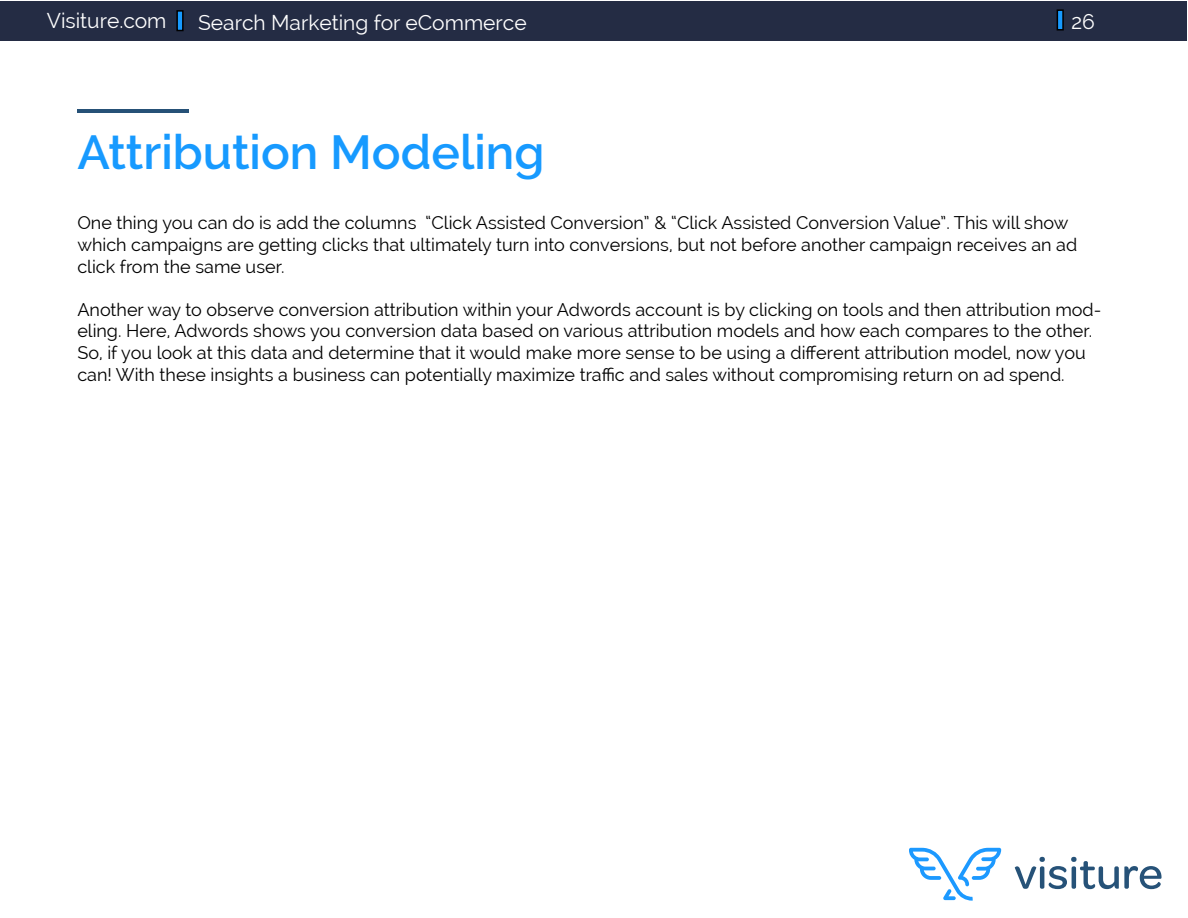
<style>
.page{position:relative;width:1188px;height:918px;background:#fff}
.page>*{position:absolute;margin:0;border:0;box-sizing:border-box;transform-origin:0 0}
.t1{font:600 48px "Raleway";color:#179aff}
.t2{font:21px "Raleway";color:#fff}
.t3{font:18px/21.6px "Raleway";color:#000}
</style>
<div class="page">
<svg style="left:1015px;top:857px;width:147px;height:32px"></svg>
<svg style="left:909px;top:848px;width:92px;height:53px"></svg>
<div style="left:1px;top:1px;width:1186px;height:40px;background:#242c44"></div>
<div style="left:177px;top:11px;width:6px;height:20px;background:#179aff"></div>
<div style="left:176px;top:10px;width:8px;height:21px;border:2px solid #000"></div>
<div style="left:1057px;top:10px;width:6px;height:20px;background:#179aff"></div>
<div style="left:1057px;top:9px;width:7px;height:22px;border:2px solid #000"></div>
<hr style="left:77px;top:110px;width:112px;height:3px;background:#265177">
<p class="t2" style="left:47px;top:8px;width:121px">Visiture.com</p>
<p class="t2" style="left:198px;top:10px;width:330px">Search Marketing for eCommerce</p>
<p class="t2" style="left:1071px;top:10px;width:25px">26</p>
<h1 class="t1" style="left:77px;top:125px;width:469px">Attribution Modeling</h1>
<p class="t3" style="left:77px;top:212px;width:1001px">One thing you can do is add the columns “Click Assisted Conversion” &amp; “Click Assisted Conversion Value”. This will show which campaigns are getting clicks that ultimately turn into conversions, but not before another campaign receives an ad click from the same user.</p>
<p class="t3" style="left:77px;top:299px;width:1026px">Another way to observe conversion attribution within your Adwords account is by clicking on tools and then attribution mod&shy;eling. Here, Adwords shows you conversion data based on various attribution models and how each compares to the other.<br>So, if you look at this data and determine that it would make more sense to be using a different attribution model, now you can! With these insights a business can potentially maximize traffic and sales without compromising return on ad spend.</p>
</div>
